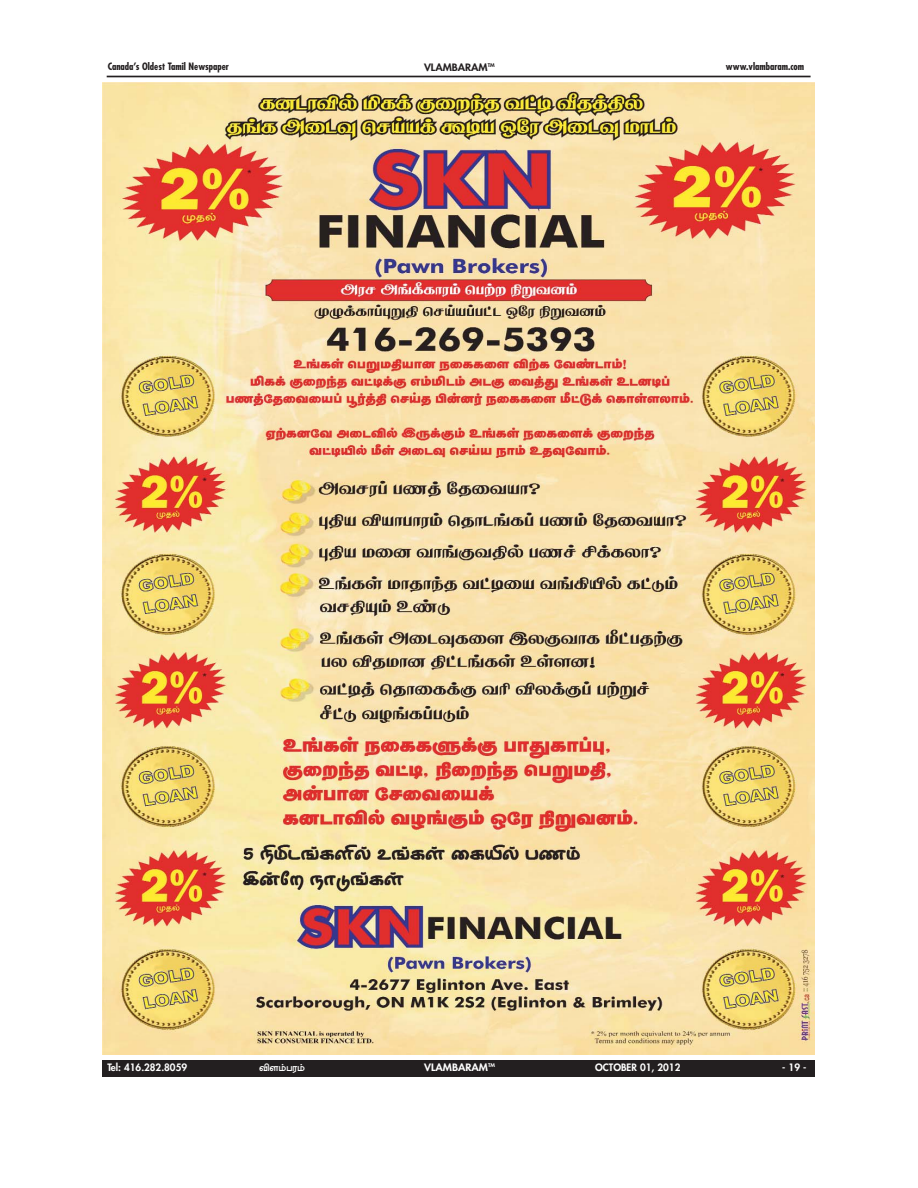
<style>
.page{position:relative;width:918px;height:1188px;background:#fff}
.page>*{position:absolute;margin:0;border:0;box-sizing:border-box;transform-origin:0 0}
.t1{font:700 condensed 9.9px "Futura";color:#231f20}
.t2{font:800 9.9px "Futura";color:#fff}
.t3{font:800 9.9px "Futura";color:#fff;scale:1.1 1}
.t4{font:800 9.9px "Futura";color:#231f20;scale:1.1 1}
.t5{font:9.9px "Trinco";color:#fff}
.t6{font:800 4.95px "Futura";color:#231f20;scale:1.1 1}
</style>
<div class="page">
<div style="left:102px;top:1060px;width:713px;height:16px;background:#231f20"></div>
<hr style="left:107px;top:76px;width:704px;height:1px;background:#231f20">
<img style="left:102px;top:83px;width:713px;height:971px">
<p class="t1" style="left:108px;top:62px;width:123px">Canada’s Oldest Tamil Newspaper</p>
<p class="t4" style="left:424px;top:62px;width:59px">VLAMBARAM</p>
<p class="t1" style="left:726px;top:62px;width:80px">www.vlambaram.com</p>
<p class="t6" style="left:488px;top:63px;width:8px">TM</p>
<p class="t2" style="left:107px;top:1063px;width:81px">Tel: 416.282.8059</p>
<p class="t5" style="left:259px;top:1062px;width:47px">Vzm&gt;prm&gt;</p>
<p class="t3" style="left:424px;top:1063px;width:66px">VLAMBARAM<sup>TM</sup></p>
<p class="t2" style="left:595px;top:1063px;width:87px">OCTOBER 01, 2012</p>
<p class="t2" style="left:782px;top:1063px;width:26px">- 19 -</p>
</div>
